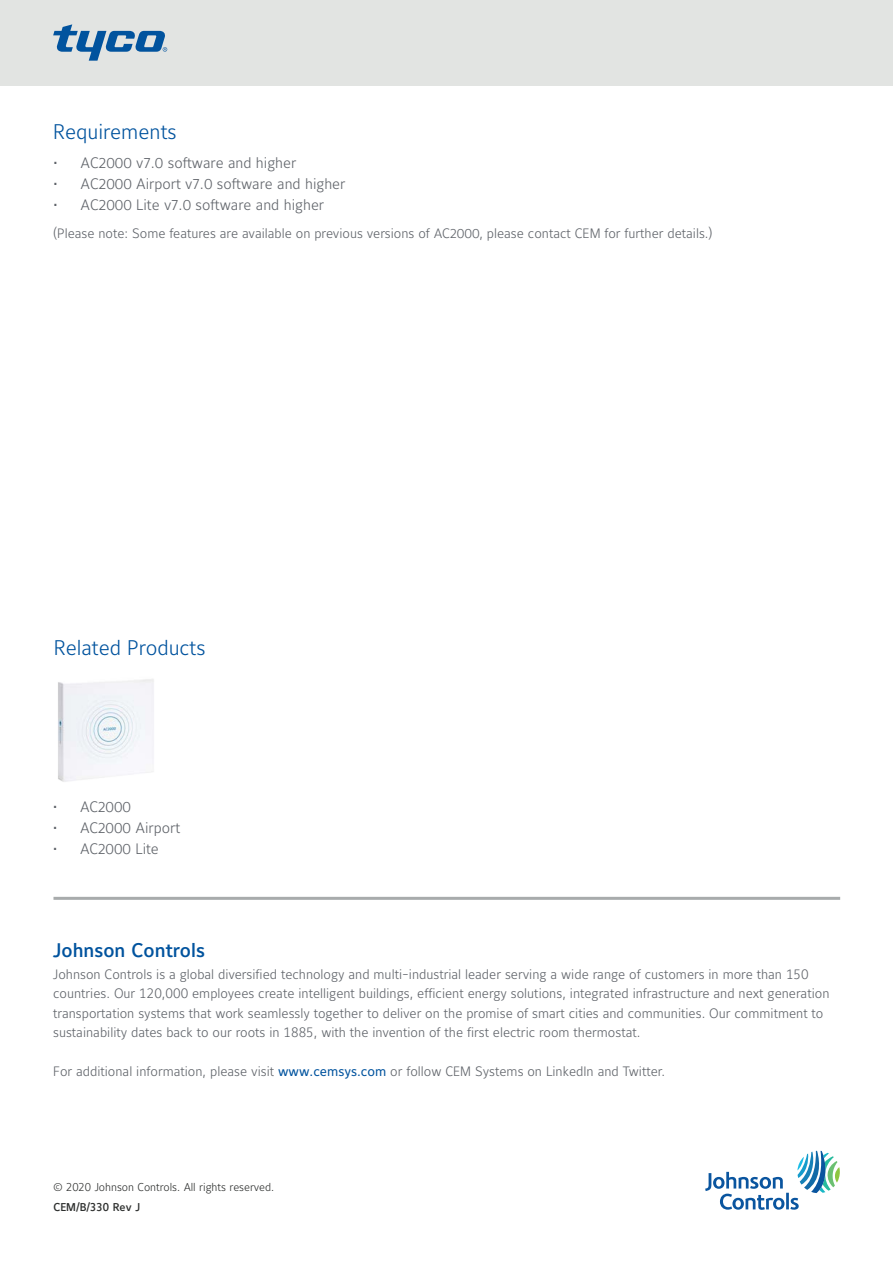
<style>
.page{position:relative;width:893px;height:1263px;background:#fff}
.page>*{position:absolute;margin:0;border:0;box-sizing:border-box;transform-origin:0 0}
.t1{font:300 21px "Maurea Jci Lf ML";color:#01539e}
.t2{font:500 19.5px "Maurea Jci Tf ML";color:#01539e}
.t3{font:300 15px "Maurea Jci Lf ML";color:#5f6369}
.t4{font:300 13.5px/19.5px "Maurea Jci Tf ML";color:#5f6369}
.t5{font:300 13.5px "Maurea Jci Lf ML";color:#5f6369}
.t6{font:300 11.25px "Maurea Jci Tf ML";letter-spacing:-.005em;color:#2d2f2e}
.t7{font:500 11.25px "Maurea Jci Tf ML";letter-spacing:-.005em;color:#2d2f2e}
.s1{font-weight:400;color:#01539e}
</style>
<div class="page">
<div style="left:0;top:0;width:893px;height:85px;background:#e2e4e2"></div>
<svg style="left:53px;top:24px;width:114px;height:37px"></svg>
<svg style="left:705px;top:1151px;width:135px;height:59px"></svg>
<hr style="left:53px;top:897px;width:787px;height:3px;background:#a8abac">
<img style="left:58px;top:679px;width:96px;height:103px">
<h1 class="t1" style="left:53px;top:119px;width:125px">Requirements</h1>
<p class="t3" style="left:54px;top:153px;width:244px">• AC2000 v7.0 software and higher</p>
<p class="t3" style="left:54px;top:174px;width:293px">• AC2000 Airport v7.0 software and higher</p>
<p class="t3" style="left:54px;top:195px;width:272px">• AC2000 Lite v7.0 software and higher</p>
<p class="t5" style="left:53px;top:225px;width:661px">(Please note: Some features are available on previous versions of AC2000, please contact CEM for further details.)</p>
<h1 class="t1" style="left:54px;top:634px;width:153px">Related Products</h1>
<p class="t3" style="left:53px;top:797px;width:79px">• AC2000</p>
<p class="t3" style="left:53px;top:818px;width:129px">• AC2000 Airport</p>
<p class="t3" style="left:53px;top:839px;width:107px">• AC2000 Lite</p>
<h2 class="t2" style="left:53px;top:938px;width:153px">Johnson Controls</h2>
<p class="t4" style="left:53px;top:964px;width:778px">Johnson Controls is a global diversified technology and multi-industrial leader serving a wide range of customers in more than 150 countries. Our 120,000 employees create intelligent buildings, efficient energy solutions, integrated infrastructure and next generation transportation systems that work seamlessly together to deliver on the promise of smart cities and communities. Our commitment to sustainability dates back to our roots in 1885, with the invention of the first electric room thermostat.</p>
<p class="t4" style="left:53px;top:1061px;width:613px">For additional information, please visit <span class="s1">www.cemsys.com</span> or follow CEM Systems on LinkedIn and Twitter.</p>
<p class="t6" style="left:53px;top:1180px;width:222px">© 2020 Johnson Controls. All rights reserved.</p>
<p class="t7" style="left:53px;top:1200px;width:88px">CEM/B/330 Rev J</p>
</div>
